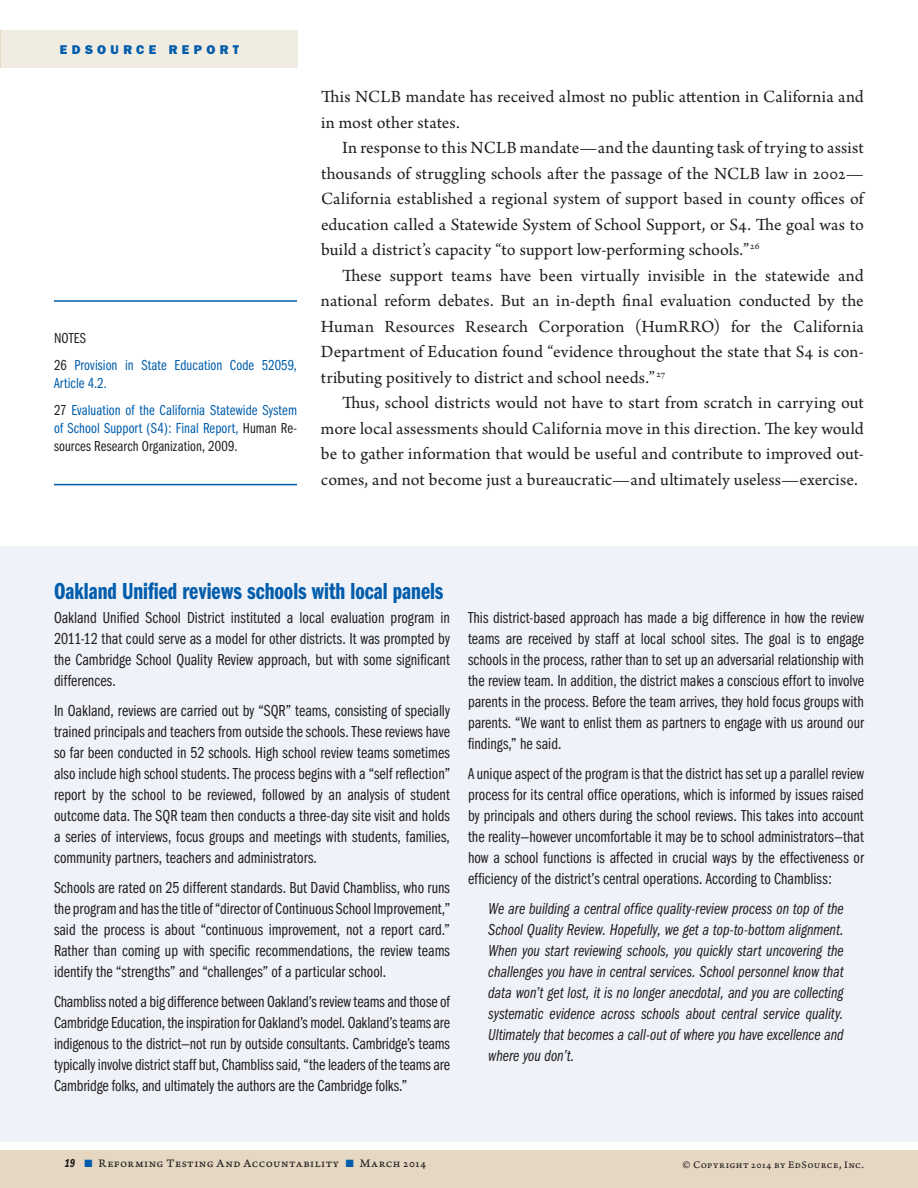
<style>
.page{position:relative;width:918px;height:1188px;background:#fff}
.page>*{position:absolute;margin:0;border:0;box-sizing:border-box;transform-origin:0 0}
.Box_Copy_Head{font:24px "Franklin Gothic Demi Cmpr";color:#015dab}
.main_text{font:18px/25.5px "Arno Pro";letter-spacing:.005em;color:#231f20;text-align:justify}
.Box_Copy{font:16.5px/21px "Franklin Gothic Book Cmpr";color:#231f20;text-align:justify}
.Box_Copy-2{font:16.5px/21px "Franklin Gothic Book Cmpr Ital";color:#231f20;text-align:justify}
.SideNotes{font:15px/18px "Franklin Gothic Book Cmpr";letter-spacing:.005em;color:#015dab}
.SideNotes-2{font:15px "Franklin Gothic Book Cmpr";letter-spacing:.015em;color:#231f20}
.t1{font:800 12.75px "Franklin Gothic";letter-spacing:.34em;color:#015dab}
.t2{font:12px "Arno Pro Caption";letter-spacing:.045em;color:#231f20}
.t3{font:10.5px "Arno Pro Caption";letter-spacing:.04em;color:#231f20}
.s1{color:#231f20}
.s2{font-family:"Franklin Gothic Demi Cmpr Ital"}
.s3{color:#015dab}
</style>
<div class="page">
<div style="left:1px;top:30px;width:297px;height:38px;background:#f1ece2"></div>
<div style="left:1px;top:1151px;width:917px;height:37px;background:#e5d7c2"></div>
<hr style="left:54px;top:300px;width:243px;height:2px;background:#015dab">
<hr style="left:54px;top:484px;width:243px;height:1px;background:#015dab">
<div style="left:0;top:546px;width:918px;height:596px;background:#eff2f9"></div>
<p class="t1" style="left:60px;top:42px;width:181px">EDSOURCE REPORT</p>
<p class="SideNotes-2" style="left:54px;top:330px;width:34px">NOTES</p>
<p class="SideNotes" style="left:54px;top:357px;width:245px"><span class="s1">26</span> Provision in State Education Code 52059,<br>Article 4.2.</p>
<p class="SideNotes" style="left:54px;top:402px;width:245px;text-align:justify"><span class="s1">27</span> Evaluation of the California Statewide System of School Support (S4): Final Report, <span class="s1">Human Re&shy;sources Research Organization, 2009.</span></p>
<p class="main_text" style="left:321px;top:85px;width:544px">This NCLB mandate has received almost no public attention in California and in most other states.</p>
<p class="main_text" style="left:321px;top:136px;width:544px;text-indent:21px">In response to this NCLB mandate—and the daunting task of trying to assist thousands of struggling schools after the passage of the NCLB law in 2002— California established a regional system of support based in county offices of education called a Statewide System of School Support, or S4. The goal was to build a district’s capacity “to support low-performing schools.”<sup>26</sup></p>
<p class="main_text" style="left:321px;top:263px;width:545px;text-indent:21px">These support teams have been virtually invisible in the statewide and national reform debates. But an in-depth final evaluation conducted by the Human Resources Research Corporation (HumRRO) for the California Department of Education found “evidence throughout the state that S4 is con&shy;tributing positively to district and school needs.” <sup>27</sup></p>
<p class="main_text" style="left:321px;top:391px;width:545px;text-indent:21px">Thus, school districts would not have to start from scratch in carrying out more local assessments should California move in this direction. The key would be to gather information that would be useful and contribute to improved out&shy;comes, and not become just a bureaucratic—and ultimately useless—exercise.</p>
<p class="Box_Copy_Head" style="left:54px;top:578px;width:391px">Oakland Unified reviews schools with local panels</p>
<p class="Box_Copy" style="left:54px;top:607px;width:397px">Oakland Unified School District instituted a local evaluation program in 2011-12 that could serve as a model for other districts. It was prompted by the Cambridge School Quality Review approach, but with some significant differences.</p>
<p class="Box_Copy" style="left:54px;top:700px;width:398px">In Oakland, reviews are carried out by “SQR” teams, consisting of specially trained principals and teachers from outside the schools. These reviews have so far been conducted in 52 schools. High school review teams sometimes also include high school students. The process begins with a “self reflection” report by the school to be reviewed, followed by an analysis of student outcome data. The SQR team then conducts a three-day site visit and holds a series of interviews, focus groups and meetings with students, families, community partners, teachers and administrators.</p>
<p class="Box_Copy" style="left:54px;top:877px;width:398px">Schools are rated on 25 different standards. But David Chambliss, who runs the program and has the title of “director of Continuous School Improvement,” said the process is about “continuous improvement, not a report card.” Rather than coming up with specific recommendations, the review teams identify the “strengths” and “challenges” of a particular school.</p>
<p class="Box_Copy" style="left:54px;top:991px;width:397px">Chambliss noted a big difference between Oakland’s review teams and those of Cambridge Education, the inspiration for Oakland’s model. Oakland’s teams are indigenous to the district—not run by outside consultants. Cambridge’s teams typically involve district staff but, Chambliss said, “the leaders of the teams are Cambridge folks, and ultimately the authors are the Cambridge folks.”</p>
<p class="Box_Copy" style="left:468px;top:607px;width:398px">This district-based approach has made a big difference in how the review teams are received by staff at local school sites. The goal is to engage schools in the process, rather than to set up an adversarial relationship with the review team. In addition, the district makes a conscious effort to involve parents in the process. Before the team arrives, they hold focus groups with parents. “We want to enlist them as partners to engage with us around our findings,” he said.</p>
<p class="Box_Copy" style="left:468px;top:763px;width:398px">A unique aspect of the program is that the district has set up a parallel review process for its central office operations, which is informed by issues raised by principals and others during the school reviews. This takes into account the reality—however uncomfortable it may be to school administrators—that how a school functions is affected in crucial ways by the effectiveness or efficiency of the district’s central operations. According to Chambliss:</p>
<p class="Box_Copy-2" style="left:488px;top:898px;width:357px">We are building a central office quality-review process on top of the School Quality Review. Hopefully, we get a top-to-bottom alignment.<br>When you start reviewing schools, you quickly start uncovering the challenges you have in central services. School personnel know that data won’t get lost, it is no longer anecdotal, and you are collecting systematic evidence across schools about central service quality.<br>Ultimately that becomes a call-out of where you have excellence and where you don’t.</p>
<p class="t2" style="left:64px;top:1157px;width:364px"><span class="s2">19</span> <span class="s3">■</span> Reforming Testing And Accountability <span class="s3">■</span> March 2014</p>
<p class="t3" style="left:683px;top:1158px;width:183px">© Copyright 2014 by EdSource, Inc.</p>
<p class="t3" style="left:65px;top:1158px;width:249px"><span class="s2">19</span> <span class="s3">■</span> Passing When It Counts <span class="s3">■</span> February 2012</p>
<p class="t3" style="left:670px;top:1158px;width:182px">© Copyright 2012 by EdSource, Inc.</p>
</div>
